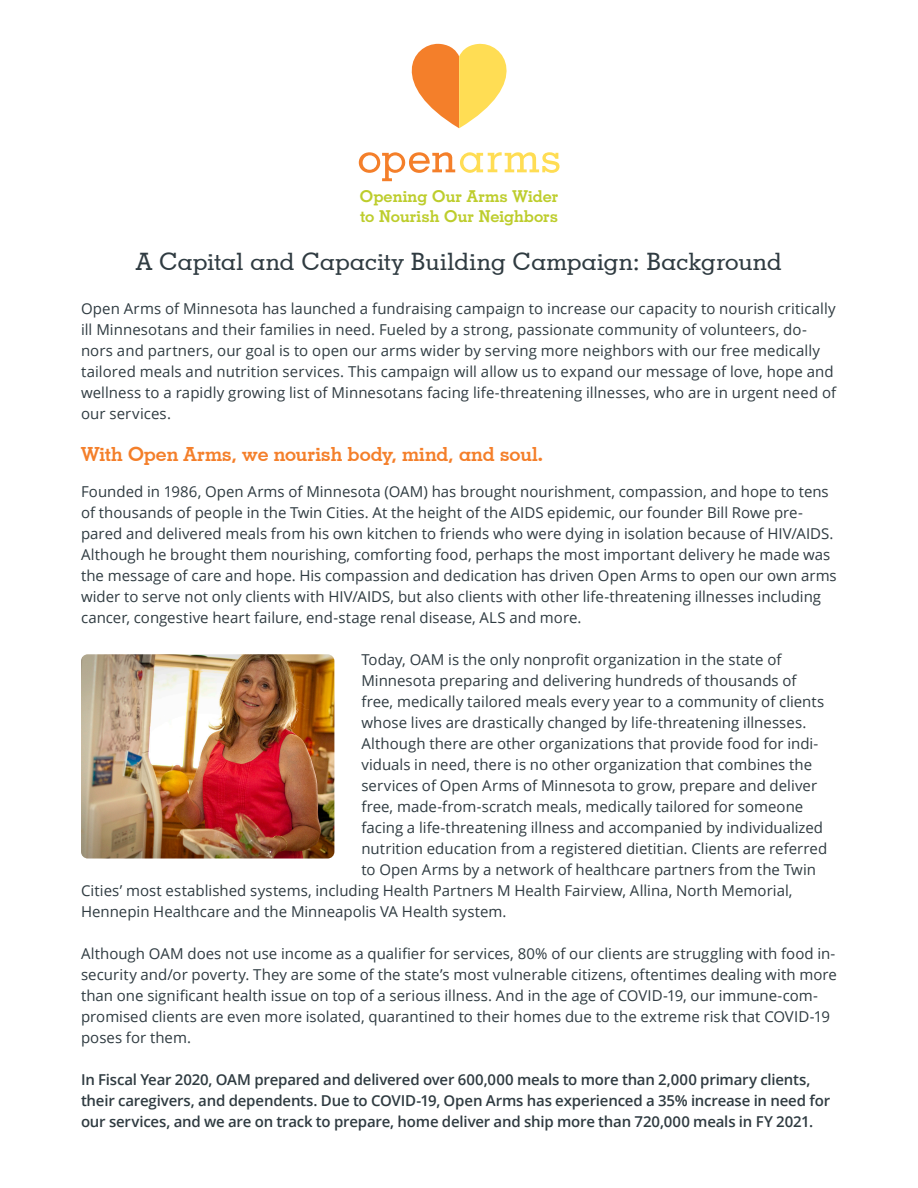
<style>
.page{position:relative;width:918px;height:1188px;background:#fff}
.page>*{position:absolute;margin:0;border:0;box-sizing:border-box;transform-origin:0 0}
.t1{font:500 24px "Geometric Slab 703 BT";letter-spacing:.015em;color:#2f3b41}
.t2{font:700 19.5px "Geometric Slab 703 BT";letter-spacing:-.005em;color:#f47f2a}
.t3{font:700 16.35px/19.6px "Geometric Slab 703 BT";color:#bdcd2c}
.t4{font:15px/21px "Open Sans";color:#2f3b41}
.t5{font:600 15px/21px "Open Sans";letter-spacing:-.015em;color:#2f3b41}
</style>
<div class="page">
<img style="left:81px;top:654px;width:253px;height:205px">
<svg style="left:411px;top:43px;width:96px;height:85px"></svg>
<svg style="left:359px;top:152px;width:201px;height:29px"></svg>
<p class="t3" style="left:360px;top:187px;width:200px">Opening Our Arms Wider to Nourish Our Neighbors</p>
<p class="t1" style="left:136px;top:246px;width:647px">A Capital and Capacity Building Campaign: Background</p>
<p class="t4" style="left:81px;top:298px;width:757px">Open Arms of Minnesota has launched a fundraising campaign to increase our capacity to nourish critically ill Minnesotans and their families in need. Fueled by a strong, passionate community of volunteers, do&shy;nors and partners, our goal is to open our arms wider by serving more neighbors with our free medically tailored meals and nutrition services. This campaign will allow us to expand our message of love, hope and wellness to a rapidly growing list of Minnesotans facing life-threatening illnesses, who are in urgent need of our services.</p>
<p class="t2" style="left:81px;top:443px;width:464px">With Open Arms, we nourish body, mind, and soul.</p>
<p class="t4" style="left:81px;top:481px;width:757px">Founded in 1986, Open Arms of Minnesota (OAM) has brought nourishment, compassion, and hope to tens of thousands of people in the Twin Cities. At the height of the AIDS epidemic, our founder Bill Rowe pre&shy;pared and delivered meals from his own kitchen to friends who were dying in isolation because of HIV/AIDS.<br>Although he brought them nourishing, comforting food, perhaps the most important delivery he made was the message of care and hope. His compassion and dedication has driven Open Arms to open our own arms wider to serve not only clients with HIV/AIDS, but also clients with other life-threatening illnesses including cancer, congestive heart failure, end-stage renal disease, ALS and more.</p>
<p class="t4" style="left:361px;top:649px;width:422px">Today, OAM is the only nonprofit organization in the state of</p>
<p class="t4" style="left:361px;top:670px;width:437px">Minnesota preparing and delivering hundreds of thousands of</p>
<p class="t4" style="left:361px;top:691px;width:464px">free, medically tailored meals every year to a community of clients</p>
<p class="t4" style="left:361px;top:712px;width:446px">whose lives are drastically changed by life-threatening illnesses.</p>
<p class="t4" style="left:361px;top:733px;width:459px">Although there are other organizations that provide food for indi-</p>
<p class="t4" style="left:361px;top:754px;width:452px">viduals in need, there is no other organization that combines the</p>
<p class="t4" style="left:361px;top:775px;width:457px">services of Open Arms of Minnesota to grow, prepare and deliver</p>
<p class="t4" style="left:361px;top:796px;width:443px">free, made-from-scratch meals, medically tailored for someone</p>
<p class="t4" style="left:361px;top:817px;width:463px">facing a life-threatening illness and accompanied by individualized</p>
<p class="t4" style="left:361px;top:838px;width:467px">nutrition education from a registered dietitian. Clients are referred</p>
<p class="t4" style="left:361px;top:859px;width:456px">to Open Arms by a network of healthcare partners from the Twin</p>
<p class="t4" style="left:81px;top:880px;width:713px">Cities’ most established systems, including Health Partners M Health Fairview, Allina, North Memorial,</p>
<p class="t4" style="left:81px;top:901px;width:427px">Hennepin Healthcare and the Minneapolis VA Health system.</p>
<p class="t4" style="left:81px;top:943px;width:757px">Although OAM does not use income as a qualifier for services, 80% of our clients are struggling with food in&shy;security and/or poverty. They are some of the state’s most vulnerable citizens, oftentimes dealing with more than one significant health issue on top of a serious illness. And in the age of COVID-19, our immune-com&shy;promised clients are even more isolated, quarantined to their homes due to the extreme risk that COVID-19 poses for them.</p>
<p class="t5" style="left:81px;top:1069px;width:751px">In Fiscal Year 2020, OAM prepared and delivered over 600,000 meals to more than 2,000 primary clients, their caregivers, and dependents. Due to COVID-19, Open Arms has experienced a 35% increase in need for our services, and we are on track to prepare, home deliver and ship more than 720,000 meals in FY 2021.</p>
</div>
